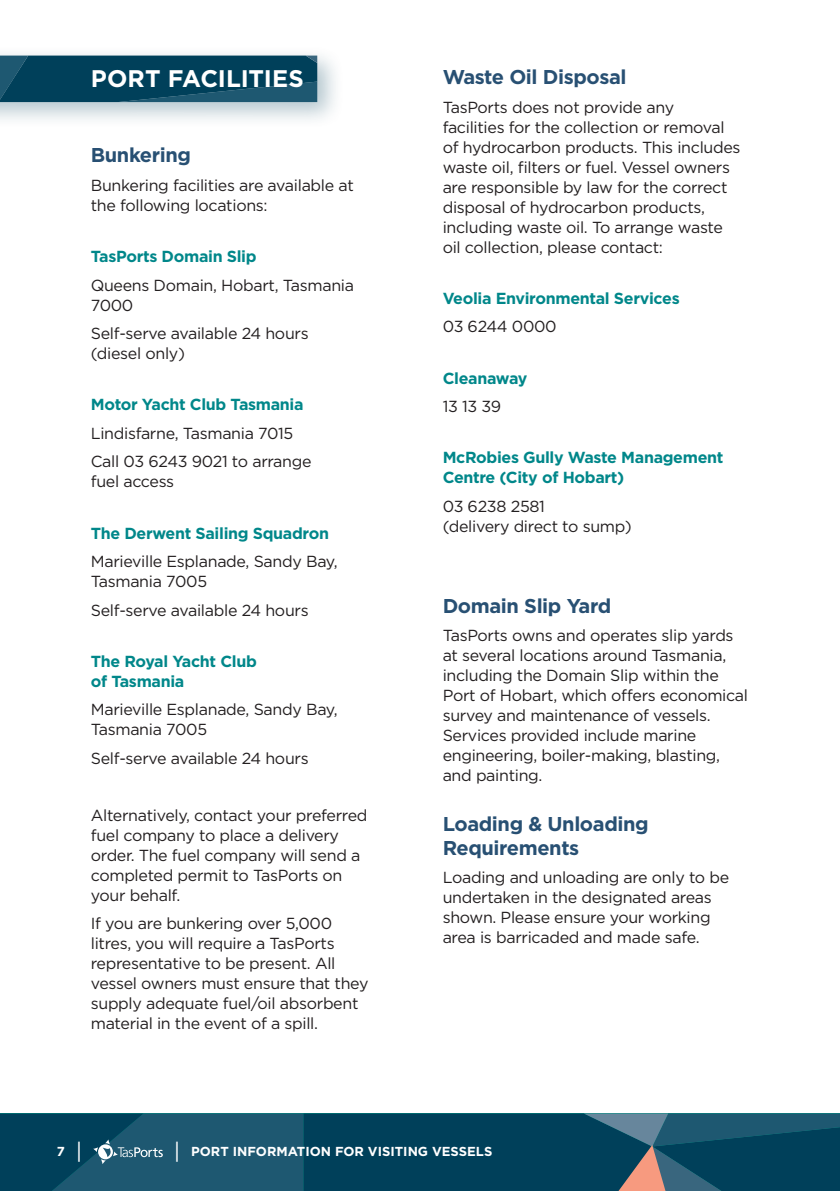
<style>
.page{position:relative;width:840px;height:1191px;background:#fff}
.page>*{position:absolute;margin:0;border:0;box-sizing:border-box;transform-origin:0 0}
.t1{font:700 24px "Gotham";color:#fff}
.t2{font:700 20px/24px "Gotham";letter-spacing:-.02em;color:#285073}
.t3{font:16px/20px "Gotham";letter-spacing:-.02em;color:#231f20}
.t4{font:700 16px/20px "Gotham";letter-spacing:-.02em;color:#00878a}
.t5{font:700 13px "Gotham";color:#fff}
.s1{font-weight:400;font-size:21.8px}
</style>
<div class="page">
<svg style="left:0;top:1113px;width:839px;height:78px;background:#114c64"></svg>
<div style="left:0;top:44px;width:344px;height:85px;background:#00405a;opacity:.3"></div>
<svg style="left:0;top:56px;width:317px;height:46px;background:#06445e"></svg>
<h1 class="t1" style="left:91px;top:63px;width:214px">PORT FACILITIES</h1>
<p class="t2" style="left:91px;top:143px;width:102px">Bunkering</p>
<p class="t3" style="left:91px;top:175px;width:264px">Bunkering facilities are available at the following locations:</p>
<p class="t4" style="left:91px;top:246px;width:167px">TasPorts Domain Slip</p>
<p class="t3" style="left:91px;top:274px;width:264px">Queens Domain, Hobart, Tasmania<br>7000</p>
<p class="t3" style="left:91px;top:323px;width:219px">Self-serve available 24 hours (diesel only)</p>
<p class="t4" style="left:91px;top:394px;width:214px">Motor Yacht Club Tasmania</p>
<p class="t3" style="left:91px;top:418px;width:222px;line-height:28.4px">Lindisfarne, Tasmania 7015<br>Call 03 6243 9021 to arrange</p>
<p class="t3" style="left:91px;top:471px;width:85px">fuel access</p>
<p class="t4" style="left:91px;top:523px;width:239px">The Derwent Sailing Squadron</p>
<p class="t3" style="left:91px;top:551px;width:248px">Marieville Esplanade, Sandy Bay,<br>Tasmania 7005</p>
<p class="t3" style="left:91px;top:599px;width:219px">Self-serve available 24 hours</p>
<p class="t4" style="left:91px;top:651px;width:167px">The Royal Yacht Club of Tasmania</p>
<p class="t3" style="left:91px;top:699px;width:248px">Marieville Esplanade, Sandy Bay,<br>Tasmania 7005</p>
<p class="t3" style="left:91px;top:748px;width:219px">Self-serve available 24 hours</p>
<p class="t3" style="left:91px;top:805px;width:278px">Alternatively, contact your preferred fuel company to place a delivery order. The fuel company will send a completed permit to TasPorts on your behalf.</p>
<p class="t3" style="left:91px;top:913px;width:279px">If you are bunkering over 5,000 litres, you will require a TasPorts representative to be present. All vessel owners must ensure that they supply adequate fuel/oil absorbent material in the event of a spill.</p>
<p class="t2" style="left:442px;top:65px;width:185px">Waste Oil Disposal</p>
<p class="t3" style="left:442px;top:97px;width:299px">TasPorts does not provide any<br>facilities for the collection or removal of hydrocarbon products. This includes waste oil, filters or fuel. Vessel owners are responsible by law for the correct disposal of hydrocarbon products, including waste oil. To arrange waste oil collection, please contact:</p>
<p class="t4" style="left:442px;top:288px;width:238px">Veolia Environmental Services</p>
<p class="t3" style="left:442px;top:316px;width:115px">03 6244 0000</p>
<p class="t4" style="left:442px;top:368px;width:86px">Cleanaway</p>
<p class="t3" style="left:442px;top:396px;width:60px">13 13 39</p>
<p class="t4" style="left:442px;top:447px;width:282px">McRobies Gully Waste Management<br>Centre (City of Hobart)</p>
<p class="t3" style="left:442px;top:496px;width:190px">03 6238 2581<br>(delivery direct to sump)</p>
<p class="t2" style="left:442px;top:593px;width:170px">Domain Slip Yard</p>
<p class="t3" style="left:442px;top:625px;width:307px">TasPorts owns and operates slip yards at several locations around Tasmania, including the Domain Slip within the Port of Hobart, which offers economical survey and maintenance of vessels.<br>Services provided include marine engineering, boiler-making, blasting, and painting.</p>
<p class="t2" style="left:442px;top:811px;width:207px">Loading &amp; Unloading<br>Requirements</p>
<p class="t3" style="left:442px;top:867px;width:288px">Loading and unloading are only to be undertaken in the designated areas shown. Please ensure your working area is barricaded and made safe.</p>
<p class="t5" style="left:57px;top:1142px;width:27px">7 <span class="s1">|</span></p>
<p class="t5" style="left:173px;top:1142px;width:320px"><span class="s1">|</span> PORT INFORMATION FOR VISITING VESSELS</p>
</div>
